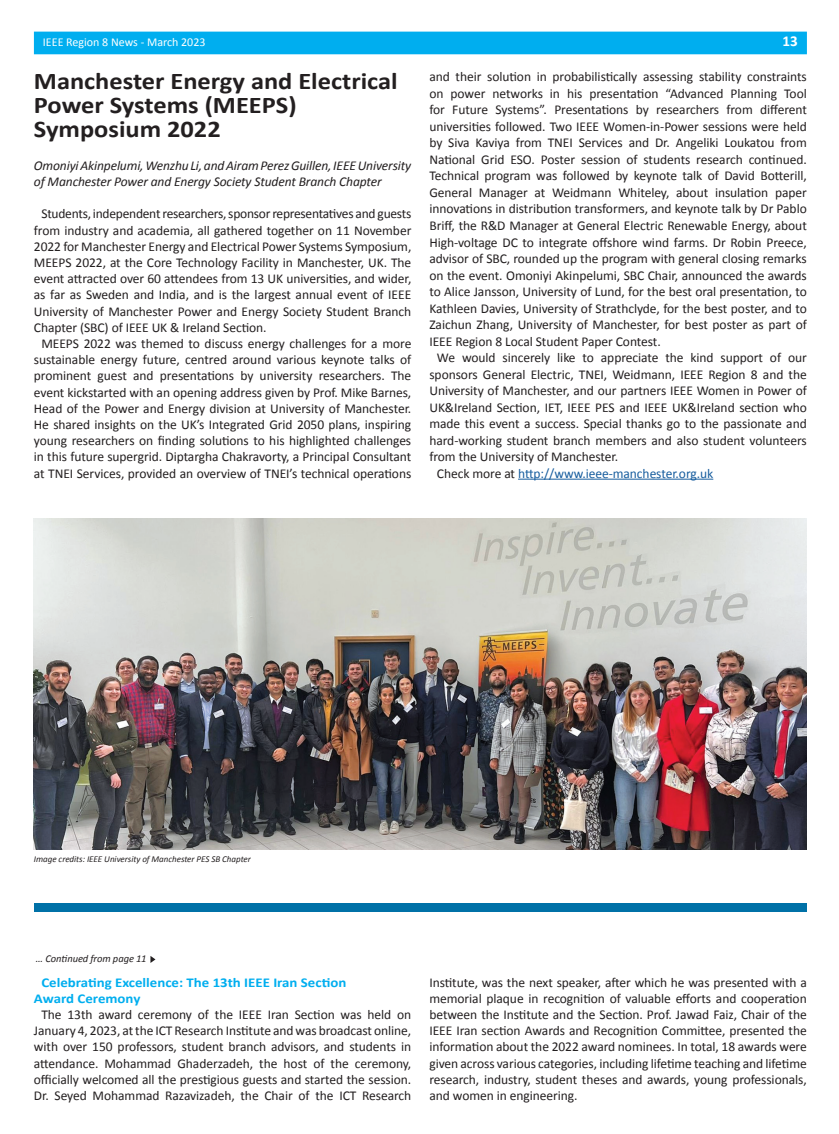
<style>
.page{position:relative;width:839px;height:1134px;background:#fff}
.page>*{position:absolute;margin:0;border:0;box-sizing:border-box;transform-origin:0 0}
.t1{font:700 24px/24px "Calibri";color:#231f20;scale:1.1 1}
.t2{font:700 15.15px "Calibri";color:#fff}
.t3{font:13.5px/16.2px "Calibri";letter-spacing:-.005em;color:#231f20;text-align:center}
.t4{font:italic 13.5px/16.2px "Calibri";letter-spacing:-.01em;color:#231f20}
.t5{font:700 13.5px/16.2px "Calibri";color:#00aeef;scale:1.1 1}
.t6{font:13.5px "Calibri";letter-spacing:-.005em;color:#175d9e}
.t7{font:12px "Calibri";color:#fff}
.t8{font:italic 10.5px "Calibri";letter-spacing:-.005em;color:#231f20}
.t9{font:italic 9px "Calibri";letter-spacing:-.005em;color:#231f20}
.s1{color:#231f20}
</style>
<div class="page">
<div style="left:34px;top:32px;width:772px;height:22px;background:#00aeef"></div>
<hr style="left:518px;top:479px;width:195px;height:1px;background:#175d9e">
<img style="left:34px;top:518px;width:772px;height:331px">
<div style="left:34px;top:903px;width:772px;height:9px;background:#0071a7"></div>
<svg style="left:150px;top:956px;width:5px;height:7px"></svg>
<p class="t7" style="left:43px;top:34px;width:164px">IEEE Region 8 News - March 2023</p>
<p class="t2" style="left:782px;top:31px;width:17px">13</p>
<h1 class="t1" style="left:34px;top:69px;width:332px">Manchester Energy and Electrical<br>Power Systems (MEEPS)<br>Symposium 2022</h1>
<p class="t4" style="left:34px;top:157px;width:378px">Omoniyi Akinpelumi, Wenzhu Li, and Airam Perez Guillen, IEEE University of Manchester Power and Energy Society Student Branch Chapter</p>
<p class="t3" style="left:41px;top:206px;width:371px">Students, independent researchers, sponsor representatives and guests</p>
<p class="t3" style="left:34px;top:222px;width:379px">from industry and academia, all gathered together on 11 November</p>
<p class="t3" style="left:34px;top:238px;width:379px">2022 for Manchester Energy and Electrical Power Systems Symposium,</p>
<p class="t3" style="left:34px;top:254px;width:379px">MEEPS 2022, at the Core Technology Facility in Manchester, UK. The</p>
<p class="t3" style="left:34px;top:270px;width:379px">event attracted over 60 attendees from 13 UK universities, and wider,</p>
<p class="t3" style="left:34px;top:287px;width:378px">as far as Sweden and India, and is the largest annual event of IEEE</p>
<p class="t3" style="left:34px;top:303px;width:379px">University of Manchester Power and Energy Society Student Branch</p>
<p class="t3" style="left:34px;top:319px;width:234px">Chapter (SBC) of IEEE UK &amp; Ireland Section.</p>
<p class="t3" style="left:41px;top:335px;width:371px">MEEPS 2022 was themed to discuss energy challenges for a more</p>
<p class="t3" style="left:34px;top:351px;width:379px">sustainable energy future, centred around various keynote talks of</p>
<p class="t3" style="left:34px;top:368px;width:379px">prominent guest and presentations by university researchers. The</p>
<p class="t3" style="left:34px;top:384px;width:379px">event kickstarted with an opening address given by Prof. Mike Barnes,</p>
<p class="t3" style="left:34px;top:400px;width:379px">Head of the Power and Energy division at University of Manchester.</p>
<p class="t3" style="left:34px;top:416px;width:379px">He shared insights on the UK’s Integrated Grid 2050 plans, inspiring</p>
<p class="t3" style="left:34px;top:432px;width:378px">young researchers on finding solutions to his highlighted challenges</p>
<p class="t3" style="left:34px;top:449px;width:378px">in this future supergrid. Diptargha Chakravorty, a Principal Consultant</p>
<p class="t3" style="left:34px;top:465px;width:379px">at TNEI Services, provided an overview of TNEI’s technical operations</p>
<p class="t3" style="left:429px;top:69px;width:378px">and their solution in probabilistically assessing stability constraints</p>
<p class="t3" style="left:429px;top:85px;width:379px">on power networks in his presentation “Advanced Planning Tool</p>
<p class="t3" style="left:429px;top:102px;width:379px">for Future Systems”. Presentations by researchers from different</p>
<p class="t3" style="left:429px;top:118px;width:379px">universities followed. Two IEEE Women-in-Power sessions were held</p>
<p class="t3" style="left:429px;top:135px;width:379px">by Siva Kaviya from TNEI Services and Dr. Angeliki Loukatou from</p>
<p class="t3" style="left:429px;top:151px;width:379px">National Grid ESO. Poster session of students research continued.</p>
<p class="t3" style="left:429px;top:168px;width:379px">Technical program was followed by keynote talk of David Botterill,</p>
<p class="t3" style="left:429px;top:184px;width:379px">General Manager at Weidmann Whiteley, about insulation paper</p>
<p class="t3" style="left:429px;top:201px;width:378px">innovations in distribution transformers, and keynote talk by Dr Pablo</p>
<p class="t3" style="left:429px;top:217px;width:379px">Briff, the R&amp;D Manager at General Electric Renewable Energy, about</p>
<p class="t3" style="left:429px;top:234px;width:379px">High-voltage DC to integrate offshore wind farms. Dr Robin Preece,</p>
<p class="t3" style="left:429px;top:250px;width:379px">advisor of SBC, rounded up the program with general closing remarks</p>
<p class="t3" style="left:429px;top:267px;width:379px">on the event. Omoniyi Akinpelumi, SBC Chair, announced the awards</p>
<p class="t3" style="left:429px;top:283px;width:379px">to Alice Jansson, University of Lund, for the best oral presentation, to</p>
<p class="t3" style="left:429px;top:300px;width:379px">Kathleen Davies, University of Strathclyde, for the best poster, and to</p>
<p class="t3" style="left:429px;top:316px;width:379px">Zaichun Zhang, University of Manchester, for best poster as part of</p>
<p class="t3" style="left:429px;top:333px;width:233px">IEEE Region 8 Local Student Paper Contest.</p>
<p class="t3" style="left:436px;top:349px;width:371px">We would sincerely like to appreciate the kind support of our</p>
<p class="t3" style="left:429px;top:366px;width:379px">sponsors General Electric, TNEI, Weidmann, IEEE Region 8 and the</p>
<p class="t3" style="left:429px;top:382px;width:379px">University of Manchester, and our partners IEEE Women in Power of</p>
<p class="t3" style="left:429px;top:399px;width:379px">UK&amp;Ireland Section, IET, IEEE PES and IEEE UK&amp;Ireland section who</p>
<p class="t3" style="left:429px;top:416px;width:378px">made this event a success. Special thanks go to the passionate and</p>
<p class="t3" style="left:429px;top:432px;width:378px">hard-working student branch members and also student volunteers</p>
<p class="t3" style="left:429px;top:449px;width:190px">from the University of Manchester.</p>
<p class="t6" style="left:436px;top:465px;width:278px"><span class="s1">Check more at</span> http://www.ieee-manchester.org.uk</p>
<p class="t9" style="left:34px;top:852px;width:218px">Image credits: IEEE University of Manchester PES SB Chapter</p>
<p class="t8" style="left:36px;top:951px;width:112px">... Continued from page 11</p>
<p class="t5" style="left:34px;top:974px;width:285px;text-indent:8px">Celebrating Excellence: The 13th IEEE Iran Section<br>Award Ceremony</p>
<p class="t3" style="left:34px;top:1006px;width:379px">The 13th award ceremony of the IEEE Iran Section was held on January 4, 2023, at the ICT Research Institute and was broadcast online, with over 150 professors, student branch advisors, and students in attendance. Mohammad Ghaderzadeh, the host of the ceremony, officially welcomed all the prestigious guests and started the session.<br>Dr. Seyed Mohammad Razavizadeh, the Chair of the ICT Research</p>
<p class="t3" style="left:429px;top:974px;width:379px;text-align:justify">Institute, was the next speaker, after which he was presented with a memorial plaque in recognition of valuable efforts and cooperation between the Institute and the Section. Prof. Jawad Faiz, Chair of the IEEE Iran section Awards and Recognition Committee, presented the information about the 2022 award nominees. In total, 18 awards were given across various categories, including lifetime teaching and lifetime research, industry, student theses and awards, young professionals, and women in engineering.</p>
</div>
